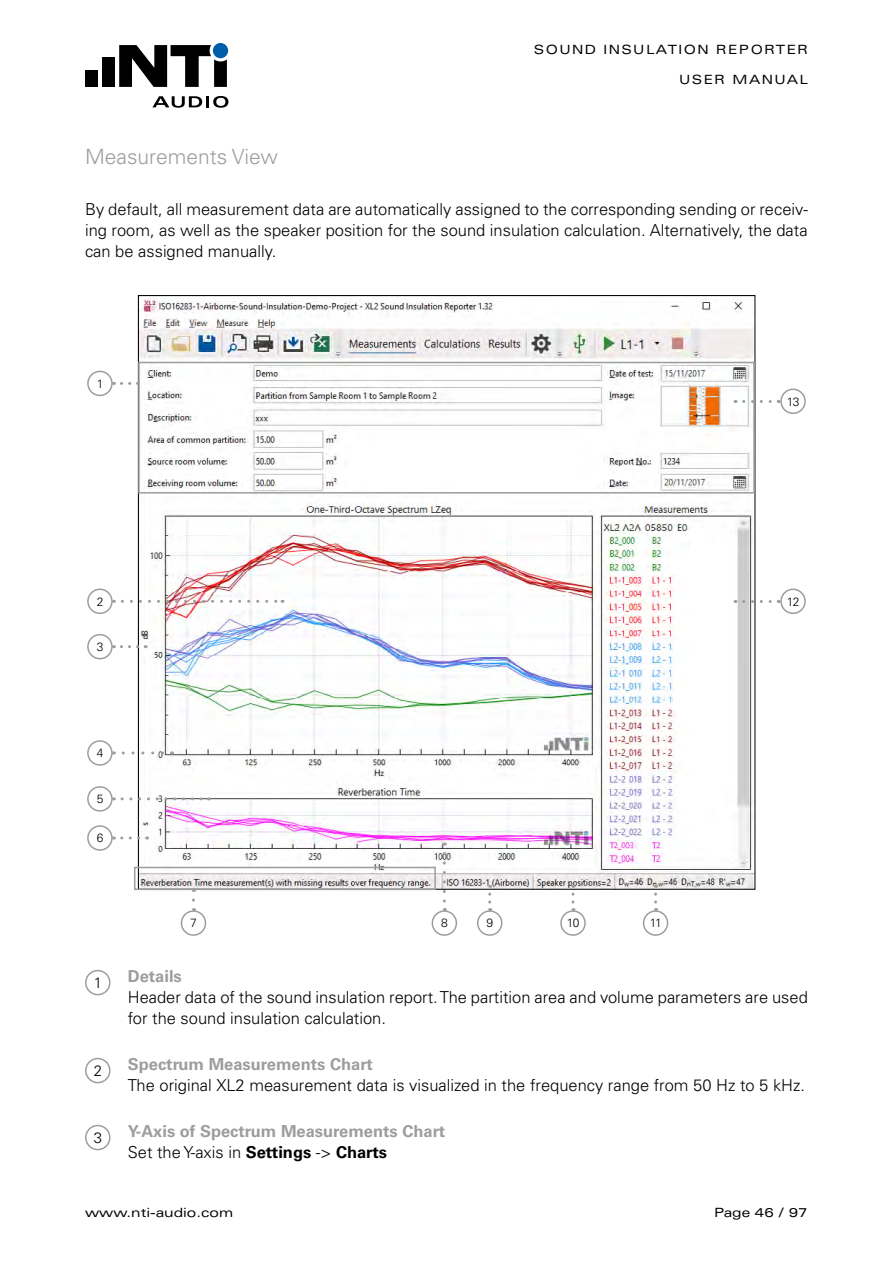
<style>
.page{position:relative;width:893px;height:1263px;background:#fff}
.page>*{position:absolute;margin:0;border:0;box-sizing:border-box;transform-origin:0 0}
.t1{font:300 21px "Univers LT Std";color:#9d9d9c}
.t2{font:300 16.5px/21px "Univers LT Std";color:#000;text-align:justify}
.t3{font:700 16.5px/21px "Univers LT Std";color:#9d9d9c}
.t4{font:300 15px "Univers LT Std";color:#000}
.t5{font:expanded 12.75px "Univers LT Std";letter-spacing:.11em;color:#000}
.t6{font:expanded 12.75px "Univers LT Std";color:#000}
.t7{font:300 12px "Univers LT Std";letter-spacing:-.065em;color:#000}
.s1{font-weight:300;color:#000}
.s2{color:#000}
</style>
<div class="page">
<img style="left:140px;top:298px;width:613px;height:589px">
<div style="left:181px;top:910px;width:25px;height:26px;border:2px solid #9d9d9c;border-radius:50%"></div>
<svg style="left:192px;top:900px;width:3px;height:11px"></svg>
<div style="left:87px;top:588px;width:26px;height:26px;border:2px solid #9d9d9c;border-radius:50%"></div>
<svg style="left:122px;top:600px;width:161px;height:3px"></svg>
<div style="left:134px;top:867px;width:302px;height:23px;border:2px solid #9d9d9c"></div>
<div style="left:477px;top:910px;width:25px;height:26px;border:2px solid #9d9d9c;border-radius:50%"></div>
<svg style="left:488px;top:894px;width:3px;height:17px"></svg>
<div style="left:560px;top:910px;width:26px;height:26px;border:2px solid #9d9d9c;border-radius:50%"></div>
<svg style="left:571px;top:894px;width:3px;height:17px"></svg>
<div style="left:643px;top:910px;width:25px;height:26px;border:2px solid #9d9d9c;border-radius:50%"></div>
<svg style="left:654px;top:894px;width:3px;height:17px"></svg>
<div style="left:432px;top:910px;width:25px;height:26px;border:2px solid #9d9d9c;border-radius:50%"></div>
<svg style="left:443px;top:853px;width:3px;height:58px"></svg>
<div style="left:87px;top:371px;width:26px;height:25px;border:2px solid #9d9d9c;border-radius:50%"></div>
<svg style="left:121px;top:382px;width:17px;height:3px"></svg>
<div style="left:780px;top:588px;width:26px;height:26px;border:2px solid #9d9d9c;border-radius:50%"></div>
<svg style="left:744px;top:600px;width:35px;height:3px"></svg>
<div style="left:138px;top:362px;width:617px;height:132px;border:2px solid #9d9d9c"></div>
<div style="left:87px;top:634px;width:26px;height:25px;border:2px solid #9d9d9c;border-radius:50%"></div>
<svg style="left:121px;top:645px;width:25px;height:3px"></svg>
<div style="left:87px;top:740px;width:26px;height:26px;border:2px solid #9d9d9c;border-radius:50%"></div>
<svg style="left:123px;top:751px;width:50px;height:3px"></svg>
<div style="left:87px;top:786px;width:26px;height:26px;border:2px solid #9d9d9c;border-radius:50%"></div>
<svg style="left:122px;top:797px;width:87px;height:3px"></svg>
<div style="left:87px;top:825px;width:26px;height:26px;border:2px solid #9d9d9c;border-radius:50%"></div>
<svg style="left:122px;top:836px;width:26px;height:3px"></svg>
<div style="left:780px;top:388px;width:26px;height:26px;border:2px solid #9d9d9c;border-radius:50%"></div>
<svg style="left:744px;top:400px;width:35px;height:3px"></svg>
<div style="left:85px;top:970px;width:26px;height:25px;border:2px solid #9d9d9c;border-radius:50%"></div>
<div style="left:85px;top:1058px;width:26px;height:25px;border:2px solid #9d9d9c;border-radius:50%"></div>
<div style="left:85px;top:1125px;width:26px;height:25px;border:2px solid #9d9d9c;border-radius:50%"></div>
<div style="left:102px;top:58px;width:13px;height:29px;background:#000"></div>
<div style="left:85px;top:71px;width:13px;height:16px;background:#000"></div>
<svg style="left:152px;top:96px;width:76px;height:12px"></svg>
<svg style="left:119px;top:45px;width:108px;height:42px"></svg>
<div style="left:213px;top:43px;width:15px;height:15px;background:#005da9;border-radius:50%"></div>
<p class="t5" style="left:534px;top:42px;width:276px">SOUND INSULATION REPORTER</p>
<p class="t5" style="left:679px;top:72px;width:130px">USER MANUAL</p>
<p class="t1" style="left:85px;top:144px;width:194px">Measurements View</p>
<p class="t2" style="left:85px;top:199px;width:724px">By default, all measurement data are automatically assigned to the corresponding sending or receiv&shy;ing room, as well as the speaker position for the sound insulation calculation. Alternatively, the data can be assigned manually.</p>
<p class="t7" style="left:97px;top:376px;width:8px">1</p>
<p class="t7" style="left:787px;top:394px;width:14px">13</p>
<p class="t7" style="left:97px;top:594px;width:8px">2</p>
<p class="t7" style="left:97px;top:639px;width:8px">3</p>
<p class="t7" style="left:787px;top:594px;width:14px">12</p>
<p class="t7" style="left:97px;top:746px;width:8px">4</p>
<p class="t7" style="left:97px;top:792px;width:8px">5</p>
<p class="t7" style="left:97px;top:831px;width:8px">6</p>
<p class="t4" style="left:94px;top:974px;width:10px">1</p>
<p class="t7" style="left:190px;top:916px;width:8px">7</p>
<p class="t7" style="left:441px;top:916px;width:8px">8</p>
<p class="t7" style="left:486px;top:916px;width:8px">9</p>
<p class="t7" style="left:567px;top:916px;width:14px">10</p>
<p class="t7" style="left:650px;top:916px;width:13px">11</p>
<p class="t3" style="left:128px;top:966px;width:56px">Details</p>
<p class="t2" style="left:128px;top:986px;width:682px">Header data of the sound insulation report. The partition area and volume parameters are used for the sound insulation calculation.</p>
<p class="t4" style="left:94px;top:1062px;width:10px">2</p>
<p class="t3" style="left:128px;top:1053px;width:247px">Spectrum Measurements Chart</p>
<p class="t2" style="left:128px;top:1074px;width:679px">The original XL2 measurement data is visualized in the frequency range from 50 Hz to 5 kHz.</p>
<p class="t4" style="left:94px;top:1128px;width:10px">3</p>
<p class="t3" style="left:128px;top:1120px;width:319px">Y-Axis of Spectrum Measurements Chart<br><span class="s1">Set the Y-axis in</span> <span class="s2">Settings</span> <span class="s1">-&gt;</span> <span class="s2">Charts</span></p>
<p class="t6" style="left:85px;top:1205px;width:150px">www.nti-audio.com</p>
<p class="t5" style="left:714px;top:1205px;width:95px">Page 46 / 97</p>
</div>
